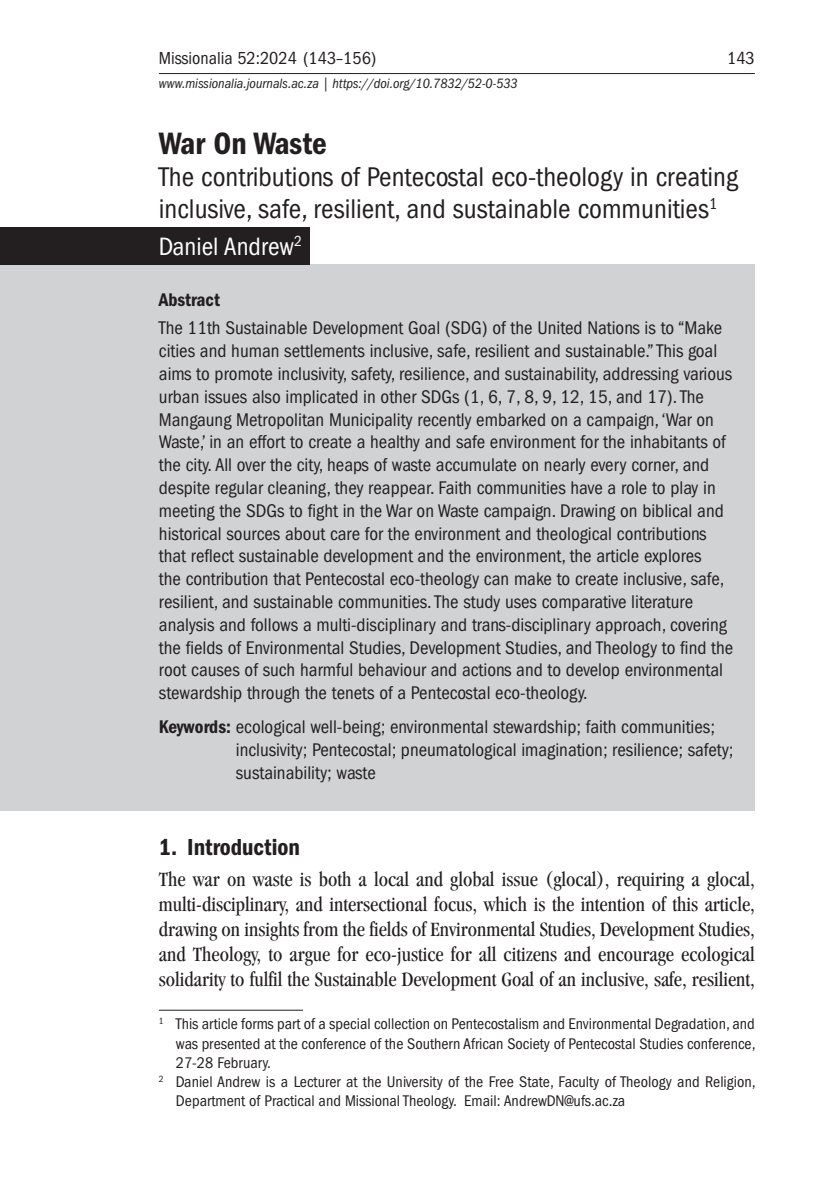
<style>
.page{position:relative;width:840px;height:1191px;background:#fff}
.page>*{position:absolute;margin:0;border:0;box-sizing:border-box;transform-origin:0 0}
.t1{font:32px "Franklin Gothic LT Pro Cn Dm";color:#231f20}
.t2{font:condensed 28px/32px "Franklin Gothic LT Pro";color:#231f20}
.t3{font:condensed 26px "Franklin Gothic LT Pro";color:#fff}
.t4{font:24px "Franklin Gothic LT Pro Cn Dm";color:#231f20}
.t5{font:condensed 21px/25.2px "Garamond";color:#231f20;text-align:justify}
.t6{font:condensed 19px/22.8px "Franklin Gothic LT Pro";color:#231f20}
.t7{font:19px "Franklin Gothic LT Pro Cn Dm";color:#231f20}
.t8{font:condensed 18px "Franklin Gothic LT Pro";color:#231f20}
.t9{font:condensed 16px "Franklin Gothic LT Pro";color:#231f20}
.t10{font:italic condensed 14px "Franklin Gothic LT Pro";color:#231f20}
.s1{font-family:"Franklin Gothic LT Pro Cn Dm";font-stretch:normal}
</style>
<div class="page">
<hr style="left:159px;top:73px;width:595px;height:1px;background:#231f20">
<div style="left:0;top:264px;width:754px;height:547px;background:#d1d2d4"></div>
<div style="left:0;top:227px;width:309px;height:37px;background:#231f20"></div>
<hr style="left:159px;top:1009px;width:144px;height:1px;background:#231f20">
<p class="t8" style="left:159px;top:47px;width:219px">Missionalia 52:2024 (143–156)</p>
<p class="t8" style="left:726px;top:47px;width:29px">143</p>
<p class="t10" style="left:159px;top:75px;width:360px">www.missionalia.journals.ac.za | https://doi.org/10.7832/52-0-533</p>
<h1 class="t1" style="left:159px;top:125px;width:169px">War On Waste</h1>
<h2 class="t2" style="left:159px;top:161px;width:580px">The contributions of Pentecostal eco-theology in creating inclusive, safe, resilient, and sustainable communities<sup>1</sup></h2>
<h3 class="t3" style="left:159px;top:231px;width:144px">Daniel Andrew<sup>2</sup></h3>
<p class="t7" style="left:159px;top:289px;width:62px">Abstract</p>
<p class="t6" style="left:159px;top:317px;width:575px">The 11th Sustainable Development Goal (SDG) of the United Nations is to “Make cities and human settlements inclusive, safe, resilient and sustainable.” This goal aims to promote inclusivity, safety, resilience, and sustainability, addressing various urban issues also implicated in other SDGs (1, 6, 7, 8, 9, 12, 15, and 17). The Mangaung Metropolitan Municipality recently embarked on a campaign, ‘War on Waste,’ in an effort to create a healthy and safe environment for the inhabitants of the city. All over the city, heaps of waste accumulate on nearly every corner, and despite regular cleaning, they reappear. Faith communities have a role to play in meeting the SDGs to fight in the War on Waste campaign. Drawing on biblical and historical sources about care for the environment and theological contributions that reflect sustainable development and the environment, the article explores<br>the contribution that Pentecostal eco-theology can make to create inclusive, safe, resilient, and sustainable communities. The study uses comparative literature analysis and follows a multi-disciplinary and trans-disciplinary approach, covering the fields of Environmental Studies, Development Studies, and Theology to find the root causes of such harmful behaviour and actions and to develop environmental stewardship through the tenets of a Pentecostal eco-theology.</p>
<p class="t6" style="left:236px;top:716px;width:499px;text-indent:-77px"><span class="s1">Keywords:</span> ecological well-being; environmental stewardship; faith communities; inclusivity; Pentecostal; pneumatological imagination; resilience; safety; sustainability; waste</p>
<p class="t4" style="left:159px;top:833px;width:142px">1. Introduction</p>
<p class="t5" style="left:159px;top:866px;width:597px">The war on waste is both a local and global issue (glocal), requiring a glocal, multi-disciplinary, and intersectional focus, which is the intention of this article, drawing on insights from the fields of Environmental Studies, Development Studies, and Theology, to argue for eco-justice for all citizens and encourage ecological solidarity to fulfil the Sustainable Development Goal of an inclusive, safe, resilient,</p>
<p class="t9" style="left:159px;top:1015px;width:597px"><sup>1</sup> This article forms part of a special collection on Pentecostalism and Environmental Degradation, and</p>
<p class="t9" style="left:176px;top:1034px;width:580px">was presented at the conference of the Southern African Society of Pentecostal Studies conference,</p>
<p class="t9" style="left:176px;top:1053px;width:96px">27-28 February.</p>
<p class="t9" style="left:159px;top:1072px;width:597px"><sup>2</sup> Daniel Andrew is a Lecturer at the University of the Free State, Faculty of Theology and Religion,</p>
<p class="t9" style="left:176px;top:1092px;width:450px">Department of Practical and Missional Theology. Email: AndrewDN@ufs.ac.za</p>
</div>
